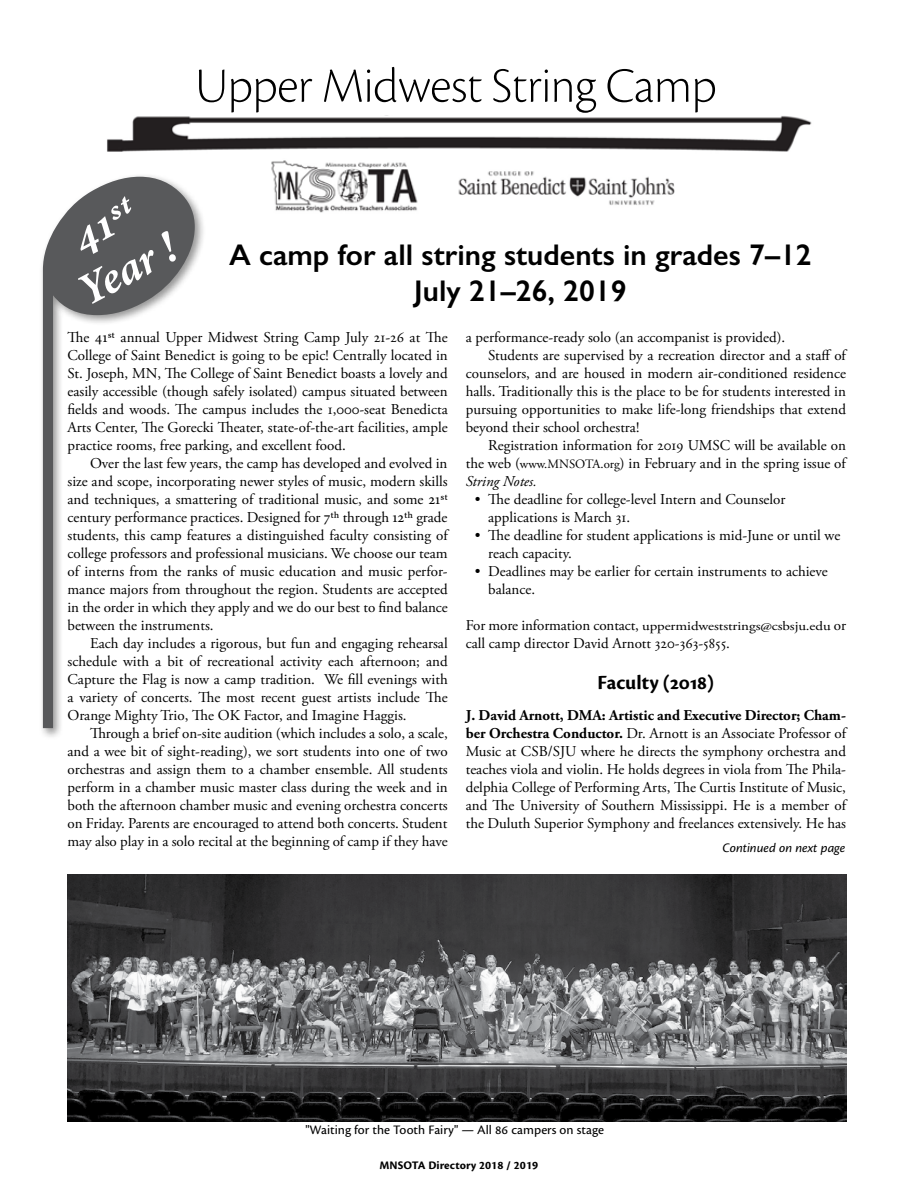
<style>
.page{position:relative;width:918px;height:1188px;background:#fff}
.page>*{position:absolute;margin:0;border:0;box-sizing:border-box;transform-origin:0 0}
.t1{font:51px "Cronos Pro Lt Disp";color:#000}
.t2{font:italic 700 45px/51px "Minion Pro";color:#fff;text-align:center}
.t3{font:600 30px/36px "Gill Sans";color:#000;text-align:center}
.t4{font:21px "Cronos Pro Bold Subh";letter-spacing:-.005em;color:#000}
.t5{font:15px/18px "Adobe Garamond Pro";color:#000;text-align:justify}
.t6{font:italic 15px "Adobe Garamond Pro";color:#000}
.t7{font:13.5px "Cronos Pro Capt";letter-spacing:-.005em;color:#000}
.t8{font:13.5px "Cronos Pro Capt It";color:#000}
.t9{font:12.75px "Adobe Garamond Pro";letter-spacing:-.005em;color:#000;scale:1.18 1}
.t10{font:12px "Cronos Pro Bold Capt";color:#000}
.s1{font-family:"Minion Pro"}
.s2{font-size:12.75px}
.s3{font-size:15px}
.s4{font-weight:700}
</style>
<div class="page">
<img style="left:107px;top:115px;width:705px;height:98px">
<div style="left:39px;top:173px;width:168px;height:567px;background:#000;opacity:.42"></div>
<svg style="left:43px;top:177px;width:152px;height:551px"></svg>
<img style="left:67px;top:875px;width:779px;height:247px">
<h1 class="t1" style="left:195px;top:56px;width:523px">Upper Midwest String Camp</h1>
<h2 class="t2" style="left:45px;top:226px;width:106px;rotate:-28deg">41st<br>Year !</h2>
<h3 class="t3" style="left:229px;top:236px;width:584px">A camp for all string students in grades 7–12<br>July 21–26, 2019</h3>
<p class="t5" style="left:68px;top:329px;width:382px">The <span class="s1">41st</span> annual Upper Midwest String Camp July 21-26 at The College of Saint Benedict is going to be epic! Centrally located in St. Joseph, MN, The College of Saint Benedict boasts a lovely and easily accessible (though safely isolated) campus situated between fields and woods. The campus includes the 1,000-seat Benedicta Arts Center, The Gorecki Theater, state-of-the-art facilities, ample practice rooms, free parking, and excellent food.</p>
<p class="t5" style="left:68px;top:455px;width:382px;text-indent:22px">Over the last few years, the camp has developed and evolved in size and scope, incorporating newer styles of music, modern skills and techniques, a smattering of traditional music, and some <span class="s1">21st </span>century performance practices. Designed for <span class="s1">7th</span> through <span class="s1">12th</span> grade students, this camp features a distinguished faculty consisting of college professors and professional musicians. We choose our team of interns from the ranks of music education and music perfor&shy;mance majors from throughout the region. Students are accepted in the order in which they apply and we do our best to find balance between the instruments.</p>
<p class="t5" style="left:68px;top:635px;width:382px;text-indent:22px">Each day includes a rigorous, but fun and engaging rehearsal schedule with a bit of recreational activity each afternoon; and Capture the Flag is now a camp tradition. We fill evenings with a variety of concerts. The most recent guest artists include The Orange Mighty Trio, The OK Factor, and Imagine Haggis.</p>
<p class="t5" style="left:68px;top:725px;width:382px;text-indent:22px">Through a brief on-site audition (which includes a solo, a scale, and a wee bit of sight-reading), we sort students into one of two orchestras and assign them to a chamber ensemble. All students perform in a chamber music master class during the week and in both the afternoon chamber music and evening orchestra concerts on Friday. Parents are encouraged to attend both concerts. Student may also play in a solo recital at the beginning of camp if they have</p>
<p class="t5" style="left:466px;top:329px;width:321px">a performance-ready solo (an accompanist is provided).</p>
<p class="t5" style="left:488px;top:347px;width:359px">Students are supervised by a recreation director and a staff of</p>
<p class="t5" style="left:466px;top:365px;width:382px">counselors, and are housed in modern air-conditioned residence</p>
<p class="t5" style="left:466px;top:383px;width:382px">halls. Traditionally this is the place to be for students interested in</p>
<p class="t5" style="left:466px;top:401px;width:382px">pursuing opportunities to make life-long friendships that extend</p>
<p class="t5" style="left:466px;top:419px;width:175px">beyond their school orchestra!</p>
<p class="t5" style="left:488px;top:437px;width:359px">Registration information for 2019 UMSC will be available on</p>
<p class="t5" style="left:466px;top:455px;width:382px">the web (<span class="s2">www.MNSOTA.org</span>) in February and in the spring issue of</p>
<p class="t6" style="left:466px;top:472px;width:73px">String Notes.</p>
<p class="t5" style="left:488px;top:491px;width:299px;text-indent:-14px">• The deadline for college-level Intern and Counselor applications is March 31.</p>
<p class="t5" style="left:488px;top:527px;width:354px;text-indent:-14px">• The deadline for student applications is mid-June or until we reach capacity.</p>
<p class="t5" style="left:488px;top:563px;width:341px;text-indent:-14px">• Deadlines may be earlier for certain instruments to achieve balance.</p>
<p class="t9" style="left:466px;top:618px;width:324px"><span class="s3">For more information contact,</span> uppermidweststrings@csbsju.edu <span class="s3">or</span></p>
<p class="t5" style="left:466px;top:635px;width:266px">call camp director David Arnott 320-363-5855.</p>
<h3 class="t4" style="left:598px;top:670px;width:118px">Faculty (2018)</h3>
<p class="t5" style="left:466px;top:707px;width:382px"><span class="s4">J. David Arnott, DMA: Artistic and Executive Director; Cham&shy;ber Orchestra Conductor.</span> Dr. Arnott is an Associate Professor of Music at CSB/SJU where he directs the symphony orchestra and teaches viola and violin. He holds degrees in viola from The Phila&shy;delphia College of Performing Arts, The Curtis Institute of Music, and The University of Southern Mississippi. He is a member of the Duluth Superior Symphony and freelances extensively. He has</p>
<p class="t8" style="left:723px;top:840px;width:124px">Continued on next page</p>
<p class="t7" style="left:305px;top:1122px;width:300px">"Waiting for the Tooth Fairy" — All 86 campers on stage</p>
<p class="t10" style="left:380px;top:1159px;width:160px">MNSOTA Directory 2018 / 2019</p>
</div>
